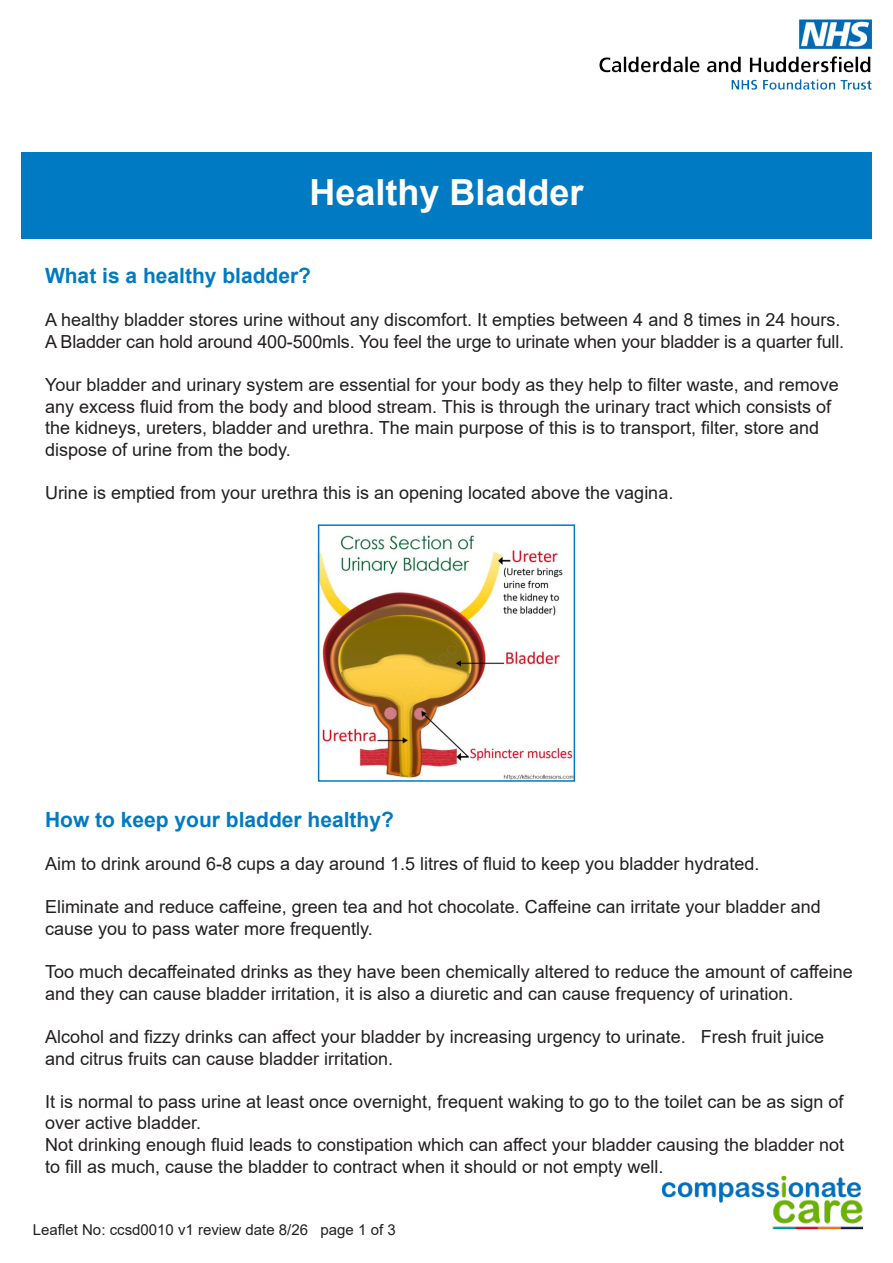
<style>
.page{position:relative;width:893px;height:1263px;background:#fff}
.page>*{position:absolute;margin:0;border:0;box-sizing:border-box;transform-origin:0 0}
.t1{font:700 36px "Arial";color:#fff}
.t2{font:700 21px "Arial";color:#007ac2}
.t3{font:18px/21.6px "Arial";color:#231f20}
.t4{font:15px "Arial";color:#231f20}
</style>
<div class="page">
<img style="left:662px;top:1175px;width:201px;height:55px">
<div style="left:21px;top:153px;width:851px;height:86px;background:#007ac2"></div>
<img style="left:599px;top:20px;width:273px;height:70px">
<img style="left:321px;top:535px;width:251px;height:244px">
<div style="left:318px;top:524px;width:257px;height:258px;border:2px solid #007ac2"></div>
<p class="t1" style="left:309px;top:167px;width:276px">Healthy Bladder</p>
<p class="t2" style="left:45px;top:261px;width:268px">What is a healthy bladder?</p>
<p class="t3" style="left:45px;top:309px;width:801px">A healthy bladder stores urine without any discomfort. It empties between 4 and 8 times in 24 hours.<br>A Bladder can hold around 400-500mls. You feel the urge to urinate when your bladder is a quarter full.</p>
<p class="t3" style="left:45px;top:374px;width:795px">Your bladder and urinary system are essential for your body as they help to filter waste, and remove any excess fluid from the body and blood stream. This is through the urinary tract which consists of the kidneys, ureters, bladder and urethra. The main purpose of this is to transport, filter, store and dispose of urine from the body.</p>
<p class="t3" style="left:45px;top:482px;width:630px">Urine is emptied from your urethra this is an opening located above the vagina.</p>
<p class="t2" style="left:45px;top:805px;width:350px">How to keep your bladder healthy?</p>
<p class="t3" style="left:45px;top:853px;width:716px">Aim to drink around 6-8 cups a day around 1.5 litres of fluid to keep you bladder hydrated.</p>
<p class="t3" style="left:45px;top:896px;width:777px">Eliminate and reduce caffeine, green tea and hot chocolate. Caffeine can irritate your bladder and cause you to pass water more frequently.</p>
<p class="t3" style="left:45px;top:961px;width:809px">Too much decaffeinated drinks as they have been chemically altered to reduce the amount of caffeine and they can cause bladder irritation, it is also a diuretic and can cause frequency of urination.</p>
<p class="t3" style="left:45px;top:1026px;width:780px">Alcohol and fizzy drinks can affect your bladder by increasing urgency to urinate. Fresh fruit juice and citrus fruits can cause bladder irritation.</p>
<p class="t3" style="left:45px;top:1090px;width:800px">It is normal to pass urine at least once overnight, frequent waking to go to the toilet can be as sign of over active bladder.</p>
<p class="t3" style="left:45px;top:1134px;width:801px">Not drinking enough fluid leads to constipation which can affect your bladder causing the bladder not to fill as much, cause the bladder to contract when it should or not empty well.</p>
<p class="t4" style="left:33px;top:1219px;width:364px">Leaflet No: ccsd0010 v1 review date 8/26 page 1 of 3</p>
</div>
